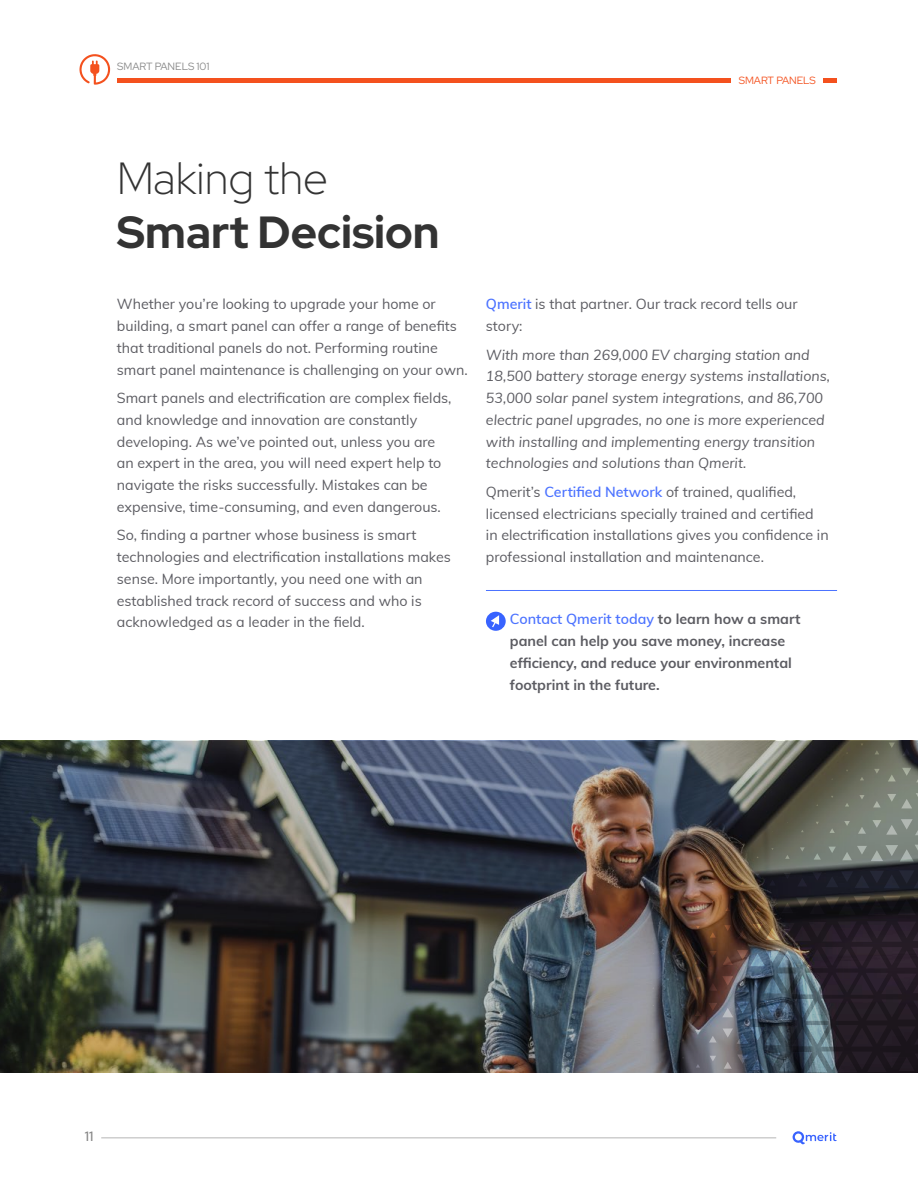
<style>
.page{position:relative;width:918px;height:1188px;background:#fff}
.page>*{position:absolute;margin:0;border:0;box-sizing:border-box;transform-origin:0 0}
.t1{font:700 45px "Red Hat Display";color:#333}
.t2{font:300 45px "Red Hat Display";color:#333}
.t3{font:14.25px/21.8px "Muli";color:#5c5c62}
.t4{font:italic 14.25px/21.8px "Muli";color:#5c5c62}
.t5{font:700 14.25px/21.8px "Muli";color:#5c5c62}
.t6{font:500 13.5px "Red Hat Display";color:#898989}
.t7{font:10.5px "Red Hat Display";color:#898989}
.t8{font:10.5px "Red Hat Display";color:#f4511e}
.s1{font-weight:600;color:#4c73ff}
</style>
<div class="page">
<img style="left:0;top:741px;width:638px;height:331px">
<img style="left:638px;top:590px;width:280px;height:482px">
<hr style="left:486px;top:590px;width:351px;height:1px;background:#4c73ff">
<svg style="left:486px;top:612px;width:20px;height:19px"></svg>
<svg style="left:491px;top:615px;width:8px;height:12px"></svg>
<hr style="left:117px;top:79px;width:720px;height:4px;background:#f4511e">
<svg style="left:79px;top:54px;width:31px;height:31px"></svg>
<hr style="left:101px;top:1137px;width:675px;height:2px;background:#898989">
<svg style="left:792px;top:1131px;width:45px;height:13px"></svg>
<div style="left:731px;top:73px;width:92px;height:12px;background:#fff"></div>
<p class="t7" style="left:117px;top:62px;width:94px">SMART PANELS 101</p>
<p class="t8" style="left:739px;top:76px;width:79px">SMART PANELS</p>
<h1 class="t2" style="left:117px;top:161px;width:212px">Making the</h1>
<h1 class="t1" style="left:117px;top:214px;width:324px">Smart Decision</h1>
<p class="t3" style="left:117px;top:294px;width:352px">Whether you’re looking to upgrade your home or building, a smart panel can offer a range of benefits that traditional panels do not. Performing routine smart panel maintenance is challenging on your own.</p>
<p class="t3" style="left:117px;top:386px;width:336px">Smart panels and electrification are complex fields, and knowledge and innovation are constantly developing. As we’ve pointed out, unless you are an expert in the area, you will need expert help to navigate the risks successfully. Mistakes can be expensive, time-consuming, and even dangerous.</p>
<p class="t3" style="left:117px;top:524px;width:336px">So, finding a partner whose business is smart technologies and electrification installations makes sense. More importantly, you need one with an established track record of success and who is acknowledged as a leader in the field.</p>
<p class="t3" style="left:486px;top:294px;width:313px"><span class="s1">Qmerit</span> is that partner. Our track record tells our story:</p>
<p class="t4" style="left:486px;top:345px;width:346px">With more than 269,000 EV charging station and 18,500 battery storage energy systems installations, 53,000 solar panel system integrations, and 86,700 electric panel upgrades, no one is more experienced with installing and implementing energy transition technologies and solutions than Qmerit.</p>
<p class="t3" style="left:486px;top:482px;width:344px">Qmerit’s <span class="s1">Certified Network</span> of trained, qualified, licensed electricians specially trained and certified in electrification installations gives you confidence in professional installation and maintenance.</p>
<p class="t5" style="left:510px;top:610px;width:292px"><span class="s1">Contact Qmerit today</span> to learn how a smart panel can help you save money, increase efficiency, and reduce your environmental footprint in the future.</p>
<p class="t6" style="left:85px;top:1131px;width:10px">11</p>
</div>
